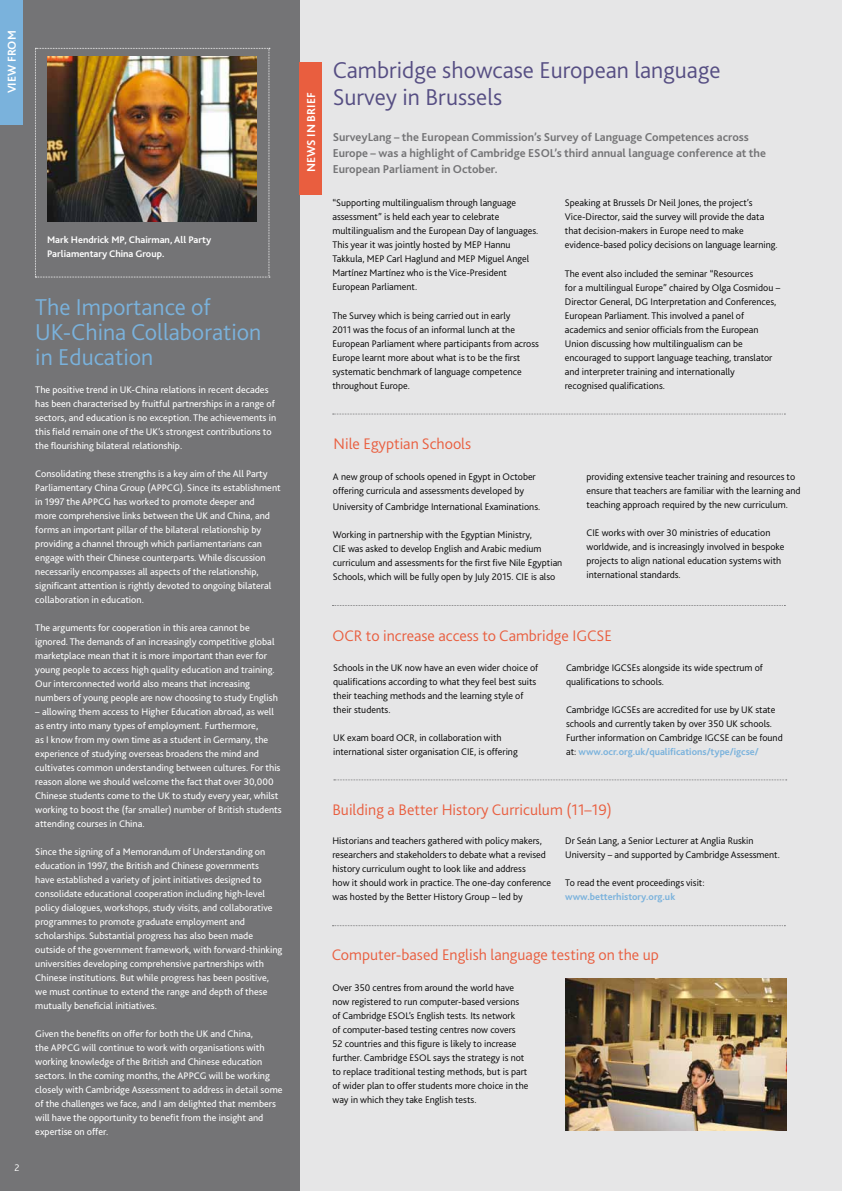
<style>
.page{position:relative;width:842px;height:1191px;background:#e6e6e7}
.page>*{position:absolute;margin:0;border:0;box-sizing:border-box;transform-origin:0 0}
.t1{font:300 24px/27px "Bliss 2";color:#564e83}
.t2{font:300 24px/25px "Bliss 2";color:#7ab2dc}
.t3{font:300 16px "Bliss 2";color:#e95e3f}
.t4{font:700 12px/16px "Bliss 2";color:#747476}
.t5{font:700 12px "Bliss 2";color:#fff}
.t6{font:300 10px/14px "Bliss 2";color:#000}
.t7{font:10px/14px "Bliss 2";color:#fff}
.t8{font:700 10px/14px "Bliss 2";color:#fff}
.t9{font:700 10px "Bliss 2";color:#7ab2dc}
.t10{font:300 10px "Bliss 2";color:#fff}
.s1{font-weight:700;color:#7ab2dc}
</style>
<div class="page">
<div style="left:0;top:0;width:299px;height:1191px;background:#747476"></div>
<svg style="left:35px;top:48px;width:235px;height:230px"></svg>
<img style="left:47px;top:57px;width:209px;height:164px">
<div style="left:0;top:0;width:22px;height:124px;background:#7ab2dc"></div>
<div style="left:299px;top:62px;width:22px;height:132px;background:#e95e3f"></div>
<svg style="left:332px;top:605px;width:453px;height:1px"></svg>
<svg style="left:334px;top:779px;width:453px;height:1px"></svg>
<svg style="left:333px;top:414px;width:452px;height:1px"></svg>
<svg style="left:332px;top:925px;width:453px;height:1px"></svg>
<img style="left:565px;top:978px;width:221px;height:152px">
<p class="t5" style="left:5px;top:93px;width:62px;rotate:-90deg">View from</p>
<p class="t10" style="left:14px;top:1161px;width:7px">2</p>
<p class="t8" style="left:47px;top:233px;width:166px">Mark Hendrick MP, Chairman, All Party<br>Parliamentary China Group.</p>
<h1 class="t2" style="left:35px;top:294px;width:228px">The Importance of<br>UK-China Collaboration in Education</h1>
<p class="t7" style="left:35px;top:382px;width:242px">The positive trend in UK-China relations in recent decades has been characterised by fruitful partnerships in a range of sectors, and education is no exception. The achievements in this field remain one of the UK’s strongest contributions to the flourishing bilateral relationship.</p>
<p class="t7" style="left:35px;top:466px;width:247px">Consolidating these strengths is a key aim of the All Party Parliamentary China Group (APPCG). Since its establishment in 1997 the APPCG has worked to promote deeper and<br>more comprehensive links between the UK and China, and forms an important pillar of the bilateral relationship by providing a channel through which parliamentarians can engage with their Chinese counterparts. While discussion necessarily encompasses all aspects of the relationship, significant attention is rightly devoted to ongoing bilateral collaboration in education.</p>
<p class="t7" style="left:35px;top:620px;width:244px">The arguments for cooperation in this area cannot be ignored. The demands of an increasingly competitive global marketplace mean that it is more important than ever for young people to access high quality education and training.<br>Our interconnected world also means that increasing numbers of young people are now choosing to study English</p>
<p class="t7" style="left:35px;top:704px;width:248px">– allowing them access to Higher Education abroad, as well as entry into many types of employment. Furthermore,<br>as I know from my own time as a student in Germany, the experience of studying overseas broadens the mind and cultivates common understanding between cultures. For this reason alone we should welcome the fact that over 30,000<br>Chinese students come to the UK to study every year, whilst working to boost the (far smaller) number of British students attending courses in China.</p>
<p class="t7" style="left:35px;top:844px;width:249px">Since the signing of a Memorandum of Understanding on education in 1997, the British and Chinese governments<br>have established a variety of joint initiatives designed to consolidate educational cooperation including high-level policy dialogues, workshops, study visits, and collaborative programmes to promote graduate employment and scholarships. Substantial progress has also been made outside of the government framework, with forward-thinking universities developing comprehensive partnerships with Chinese institutions. But while progress has been positive, we must continue to extend the range and depth of these mutually beneficial initiatives.</p>
<p class="t7" style="left:35px;top:1026px;width:249px">Given the benefits on offer for both the UK and China,<br>the APPCG will continue to work with organisations with working knowledge of the British and Chinese education sectors. In the coming months, the APPCG will be working closely with Cambridge Assessment to address in detail some of the challenges we face, and I am delighted that members will have the opportunity to benefit from the insight and expertise on offer.</p>
<p class="t5" style="left:304px;top:172px;width:81px;rotate:-90deg">news in brief</p>
<h1 class="t1" style="left:333px;top:56px;width:389px">Cambridge showcase European language<br>Survey in Brussels</h1>
<p class="t4" style="left:333px;top:129px;width:435px">SurveyLang – the European Commission’s Survey of Language Competences across<br>Europe – was a highlight of Cambridge ESOL’s third annual language conference at the<br>European Parliament in October.</p>
<p class="t6" style="left:332px;top:195px;width:207px">“Supporting multilingualism through language assessment” is held each year to celebrate multilingualism and the European Day of languages.<br>This year it was jointly hosted by MEP Hannu Takkula, MEP Carl Haglund and MEP Miguel Angel Martínez Martínez who is the Vice-President European Parliament.</p>
<p class="t6" style="left:332px;top:309px;width:208px">The Survey which is being carried out in early<br>2011 was the focus of an informal lunch at the European Parliament where participants from across Europe learnt more about what is to be the first systematic benchmark of language competence throughout Europe.</p>
<p class="t6" style="left:565px;top:195px;width:214px">Speaking at Brussels Dr Neil Jones, the project’s Vice-Director, said the survey will provide the data that decision-makers in Europe need to make evidence-based policy decisions on language learning.</p>
<p class="t6" style="left:565px;top:267px;width:217px">The event also included the seminar “Resources<br>for a multilingual Europe” chaired by Olga Cosmidou – Director General, DG Interpretation and Conferences, European Parliament. This involved a panel of academics and senior officials from the European Union discussing how multilingualism can be encouraged to support language teaching, translator and interpreter training and internationally<br>recognised qualifications.</p>
<h2 class="t3" style="left:334px;top:434px;width:139px">Nile Egyptian Schools</h2>
<p class="t6" style="left:333px;top:470px;width:204px">A new group of schools opened in Egypt in October offering curricula and assessments developed by</p>
<p class="t6" style="left:333px;top:500px;width:209px">University of Cambridge International Examinations.</p>
<p class="t6" style="left:333px;top:528px;width:231px">Working in partnership with the Egyptian Ministry,<br>CIE was asked to develop English and Arabic medium curriculum and assessments for the first five Nile Egyptian Schools, which will be fully open by July 2015. CIE is also</p>
<p class="t6" style="left:586px;top:470px;width:215px">providing extensive teacher training and resources to ensure that teachers are familiar with the learning and teaching approach required by the new curriculum.</p>
<p class="t6" style="left:586px;top:526px;width:199px">CIE works with over 30 ministries of education worldwide, and is increasingly involved in bespoke projects to align national education systems with international standards.</p>
<h2 class="t3" style="left:332px;top:625px;width:281px">OCR to increase access to Cambridge IGCSE</h2>
<p class="t6" style="left:333px;top:660px;width:207px">Schools in the UK now have an even wider choice of qualifications according to what they feel best suits their teaching methods and the learning style of their students.</p>
<p class="t6" style="left:333px;top:730px;width:186px">UK exam board OCR, in collaboration with international sister organisation CIE, is offering</p>
<p class="t6" style="left:566px;top:660px;width:198px">Cambridge IGCSEs alongside its wide spectrum of qualifications to schools.</p>
<p class="t6" style="left:566px;top:702px;width:218px">Cambridge IGCSEs are accredited for use by UK state schools and currently taken by over 350 UK schools.<br>Further information on Cambridge IGCSE can be found at: <span class="s1">www.ocr.org.uk/qualifications/type/igcse/</span></p>
<h2 class="t3" style="left:332px;top:799px;width:281px">Building a Better History Curriculum (11–19)</h2>
<p class="t6" style="left:332px;top:833px;width:220px">Historians and teachers gathered with policy makers, researchers and stakeholders to debate what a revised history curriculum ought to look like and address<br>how it should work in practice. The one-day conference was hosted by the Better History Group – led by</p>
<p class="t6" style="left:565px;top:833px;width:216px">Dr Seán Lang, a Senior Lecturer at Anglia Ruskin<br>University – and supported by Cambridge Assessment.</p>
<p class="t6" style="left:565px;top:875px;width:141px">To read the event proceedings visit:</p>
<p class="t9" style="left:565px;top:890px;width:112px">www.betterhistory.org.uk</p>
<h2 class="t3" style="left:332px;top:944px;width:329px">Computer-based English language testing on the up</h2>
<p class="t6" style="left:332px;top:980px;width:197px">Over 350 centres from around the world have now registered to run computer-based versions of Cambridge ESOL’s English tests. Its network<br>of computer-based testing centres now covers<br>52 countries and this figure is likely to increase further. Cambridge ESOL says the strategy is not to replace traditional testing methods, but is part of wider plan to offer students more choice in the way in which they take English tests.</p>
</div>
